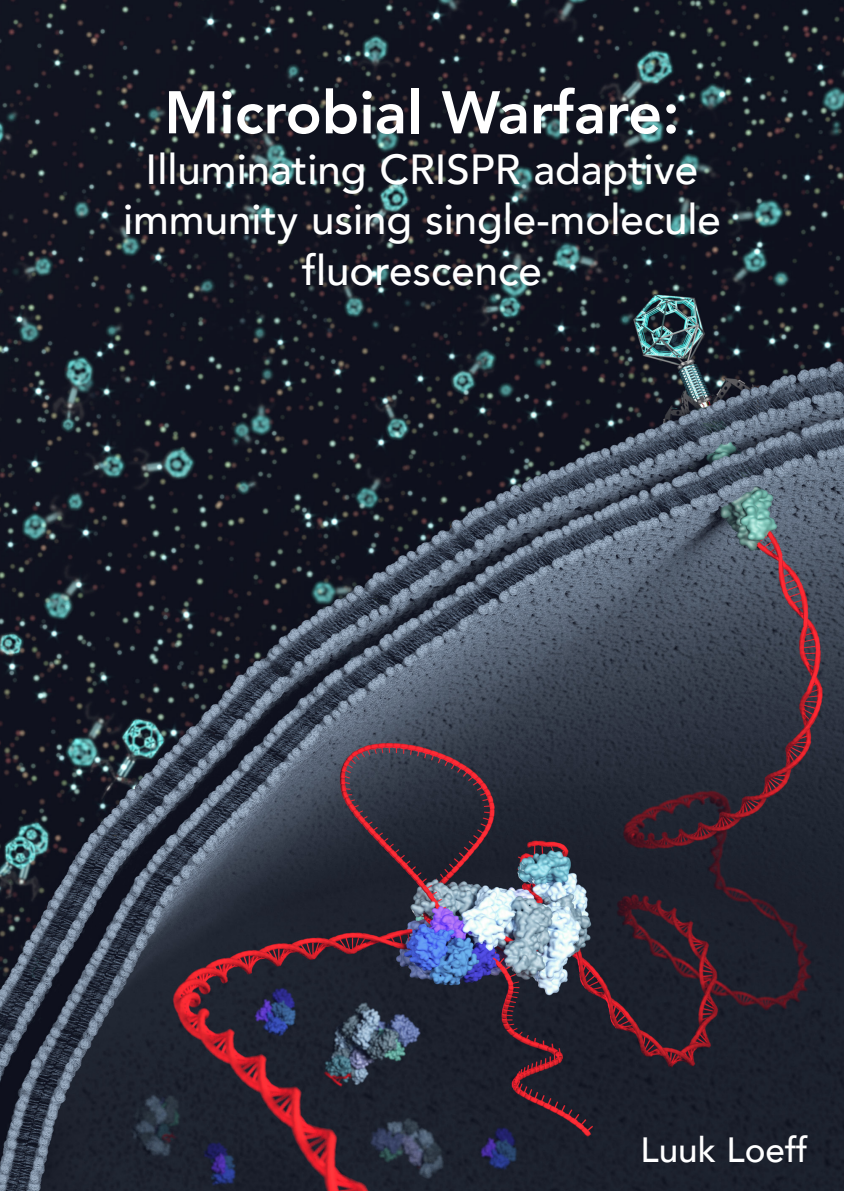
<style>
.page{position:relative;width:844px;height:1191px;background:#fff}
.page>*{position:absolute;margin:0;border:0;box-sizing:border-box;transform-origin:0 0}
.Normaal{font:800 59.5px "Avenir";color:#fff}
.Normaal-2{font:500 42px "Avenir";color:#fff}
.Normaal-3{font:500 35px "Avenir";color:#fff}
</style>
<div class="page">
<img style="left:0;top:0;width:843px;height:1191px">
<p class="Normaal" style="left:164px;top:66px;width:517px">Microbial Warfare:</p>
<p class="Normaal-2" style="left:146px;top:133px;width:554px">Illuminating CRISPR adaptive</p>
<p class="Normaal-2" style="left:123px;top:183px;width:599px">immunity using single-molecule</p>
<p class="Normaal-2" style="left:302px;top:234px;width:241px">fluorescence</p>
<p class="Normaal-3" style="left:640px;top:1119px;width:169px">Luuk Loeff</p>
</div>
